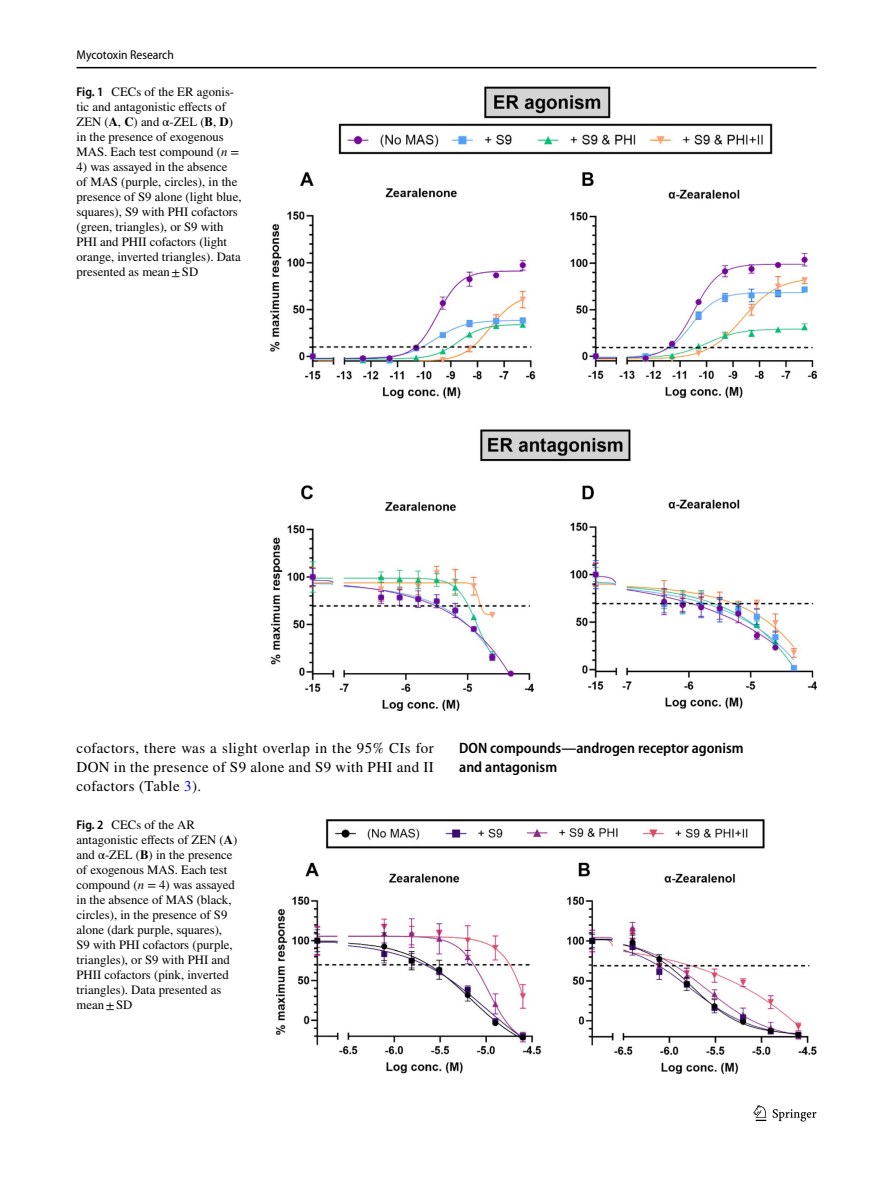
<style>
.page{position:relative;width:893px;height:1187px;background:#fff}
.page>*{position:absolute;margin:0;border:0;box-sizing:border-box;transform-origin:0 0}
.t1{font:15px/18.8px "STIX";letter-spacing:.025em;color:#000;text-align:justify}
.t2{font:600 semi-condensed 15px/18.8px "Myriad Pro";color:#000}
.t3{font:12.75px/15px "STIX";color:#000}
.t4{font:semi-condensed 12.75px "Myriad Pro";color:#000}
.s1{font-family:"Myriad Pro";font-weight:600;font-stretch:semi-condensed}
.s2{font-weight:700}
.s3{font-style:italic}
.s4{color:#00f}
</style>
<div class="page">
<hr style="left:77px;top:67px;width:739px;height:1px;background:#000">
<svg style="left:753px;top:1105px;width:13px;height:15px"></svg>
<svg style="left:773px;top:1109px;width:43px;height:12px"></svg>
<img style="left:271px;top:87px;width:545px;height:623px">
<img style="left:276px;top:819px;width:540px;height:254px">
<p class="t4" style="left:77px;top:48px;width:99px">Mycotoxin Research</p>
<p class="t3" style="left:77px;top:85px;width:164px"><span class="s1">Fig. 1</span> CECs of the ER agonis&shy;tic and antagonistic effects of<br>ZEN (<span class="s2">A</span>, <span class="s2">C</span>) and α-ZEL (<span class="s2">B</span>, <span class="s2">D</span>) in the presence of exogenous<br>MAS. Each test compound (<span class="s3">n</span> =</p>
<p class="t3" style="left:77px;top:160px;width:166px">4) was assayed in the absence<br>of MAS (purple, circles), in the presence of S9 alone (light blue, squares), S9 with PHI cofactors (green, triangles), or S9 with<br>PHI and PHII cofactors (light orange, inverted triangles). Data presented as mean±SD</p>
<p class="t1" style="left:77px;top:739px;width:359px">cofactors, there was a slight overlap in the 95% CIs for DON in the presence of S9 alone and S9 with PHI and II cofactors (Table <span class="s4">3</span>).</p>
<p class="t2" style="left:459px;top:739px;width:286px">DON compounds—androgen receptor agonism and antagonism</p>
<p class="t3" style="left:77px;top:817px;width:162px"><span class="s1">Fig. 2</span> CECs of the AR antagonistic effects of ZEN (<span class="s2">A</span>) and α-ZEL (<span class="s2">B</span>) in the presence of exogenous MAS. Each test compound (<span class="s3">n</span> = 4) was assayed in the absence of MAS (black, circles), in the presence of S9 alone (dark purple, squares),<br>S9 with PHI cofactors (purple, triangles), or S9 with PHI and<br>PHII cofactors (pink, inverted triangles). Data presented as mean±SD</p>
</div>
